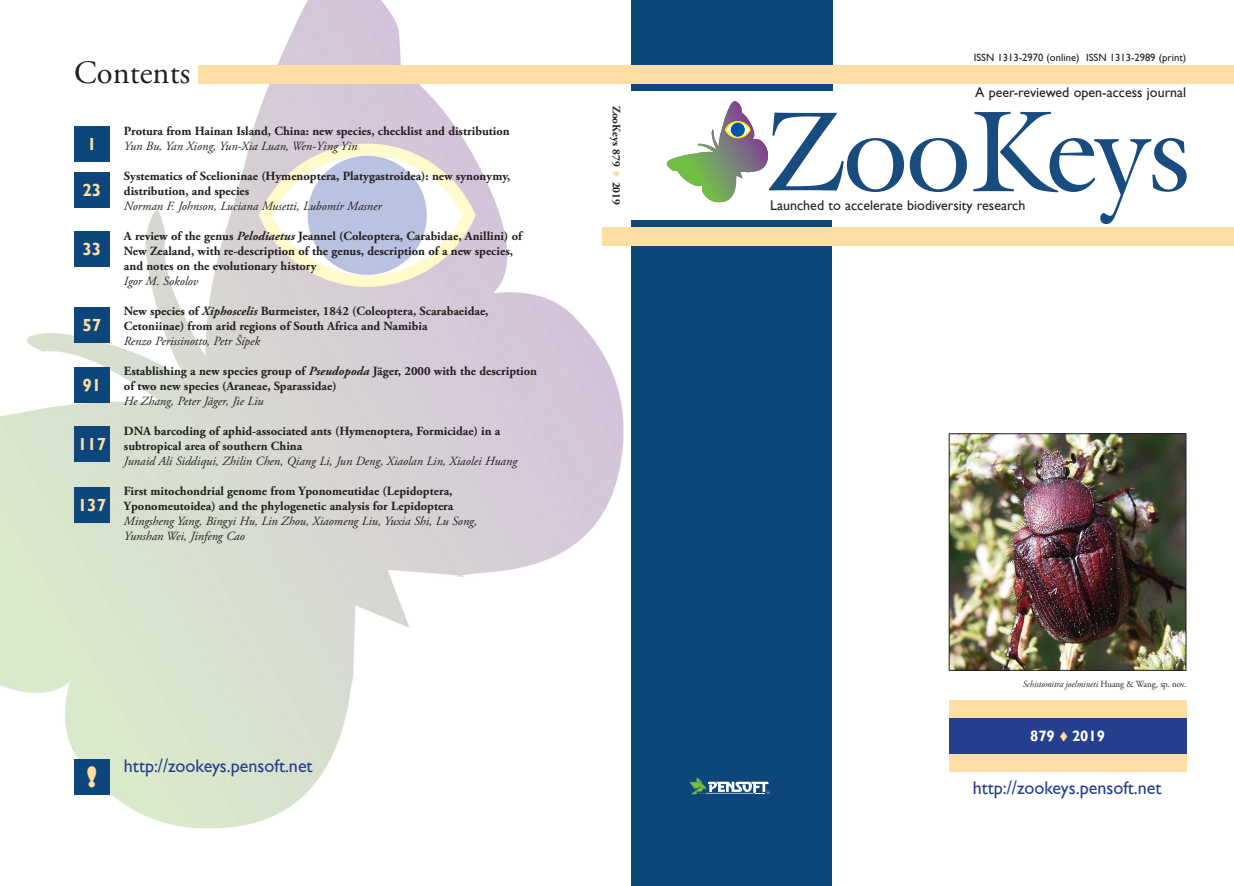
<style>
.page{position:relative;width:1234px;height:886px;background:#fff}
.page>*{position:absolute;margin:0;border:0;box-sizing:border-box;transform-origin:0 0}
.t1{font:32.5px "Adobe Garamond Pro";color:#231f20}
.t2{font:800 27.12px "Gill Sans";color:#ffdea4}
.t3{font:18.38px "Gill Sans";color:#253f8e}
.t4{font:700 17.5px "Gill Sans";color:#ffdea4}
.t5{font:700 15px "Gill Sans";color:#fff}
.t6{font:14px "Gill Sans";color:#231f20}
.TZAG{font:700 12.5px/15px "Adobe Garamond Pro";color:#231f20}
.TAUTHOR{font:italic 12.5px/15px "Adobe Garamond Pro";color:#231f20}
.t7{font:700 11.25px "Adobe Garamond Pro";color:#231f20}
.t8{font:10.62px "Gill Sans";color:#231f20}
.t9{font:italic 9.38px "Adobe Garamond Pro";color:#231f20;scale:.95 1}
.s1{font-style:italic}
.s2{color:#ffdea4}
.s3{font-style:normal}
</style>
<div class="page">
<img style="left:0;top:0;width:632px;height:829px">
<div style="left:631px;top:221px;width:201px;height:665px;background:#0d467b"></div>
<div style="left:631px;top:0;width:202px;height:91px;background:#0d467b"></div>
<svg style="left:689px;top:777px;width:80px;height:17px"></svg>
<div style="left:602px;top:228px;width:632px;height:18px;background:#ffdea4"></div>
<svg style="left:667px;top:101px;width:237px;height:102px"></svg>
<svg style="left:910px;top:138px;width:57px;height:54px"></svg>
<svg style="left:973px;top:112px;width:213px;height:112px"></svg>
<img style="left:951px;top:435px;width:233px;height:234px">
<div style="left:949px;top:433px;width:237px;height:238px;border:1px solid #231f20"></div>
<div style="left:74px;top:759px;width:36px;height:35px;background:#0d467b"></div>
<div style="left:74px;top:126px;width:36px;height:36px;background:#0d467b"></div>
<div style="left:74px;top:172px;width:36px;height:36px;background:#0d467b"></div>
<div style="left:74px;top:367px;width:36px;height:35px;background:#0d467b"></div>
<div style="left:74px;top:231px;width:36px;height:36px;background:#0d467b"></div>
<div style="left:74px;top:426px;width:36px;height:36px;background:#0d467b"></div>
<div style="left:74px;top:307px;width:36px;height:36px;background:#0d467b"></div>
<div style="left:74px;top:487px;width:36px;height:35px;background:#0d467b"></div>
<div style="left:949px;top:718px;width:237px;height:36px;background:#253f8e"></div>
<div style="left:949px;top:700px;width:237px;height:18px;background:#ffdea4"></div>
<div style="left:949px;top:753px;width:237px;height:18px;background:#ffdea4"></div>
<div style="left:198px;top:65px;width:1036px;height:19px;background:#ffdea4"></div>
<p class="t1" style="left:74px;top:53px;width:117px">Contents</p>
<p class="t4" style="left:87px;top:134px;width:11px">1</p>
<p class="t4" style="left:82px;top:180px;width:20px">23</p>
<p class="t4" style="left:82px;top:239px;width:20px">33</p>
<p class="t4" style="left:82px;top:315px;width:20px">57</p>
<p class="t4" style="left:82px;top:374px;width:20px">91</p>
<p class="t4" style="left:78px;top:434px;width:30px">117</p>
<p class="t4" style="left:78px;top:495px;width:30px">137</p>
<p class="TZAG" style="left:124px;top:124px;width:387px">Protura from Hainan Island, China: new species, checklist and distribution</p>
<p class="TAUTHOR" style="left:124px;top:139px;width:235px">Yun Bu, Yan Xiong, Yun-Xia Luan, Wen-Ying Yin</p>
<p class="TZAG" style="left:124px;top:169px;width:388px">Systematics of Scelioninae (Hymenoptera, Platygastroidea): new synonymy, distribution, and species</p>
<p class="TAUTHOR" style="left:124px;top:199px;width:259px">Norman F. Johnson, Luciana Musetti, Lubomír Masner</p>
<p class="TZAG" style="left:124px;top:229px;width:400px">A review of the genus <span class="s1">Pelodiaetus</span> Jeannel (Coleoptera, Carabidae, Anillini) of<br>New Zealand, with re-description of the genus, description of a new species, and notes on the evolutionary history</p>
<p class="TAUTHOR" style="left:124px;top:274px;width:76px">Igor M. Sokolov</p>
<p class="TZAG" style="left:124px;top:304px;width:366px">New species of <span class="s1">Xiphoscelis</span> Burmeister, 1842 (Coleoptera, Scarabaeidae,<br>Cetoniinae) from arid regions of South Africa and Namibia</p>
<p class="TAUTHOR" style="left:124px;top:334px;width:138px">Renzo Perissinotto, Petr Šípek</p>
<p class="TZAG" style="left:124px;top:364px;width:415px">Establishing a new species group of <span class="s1">Pseudopoda</span> Jäger, 2000 with the description of two new species (Araneae, Sparassidae)</p>
<p class="TAUTHOR" style="left:124px;top:394px;width:141px">He Zhang, Peter Jäger, Jie Liu</p>
<p class="TZAG" style="left:124px;top:424px;width:378px">DNA barcoding of aphid-associated ants (Hymenoptera, Formicidae) in a subtropical area of southern China</p>
<p class="TAUTHOR" style="left:124px;top:454px;width:395px">Junaid Ali Siddiqui, Zhilin Chen, Qiang Li, Jun Deng, Xiaolan Lin, Xiaolei Huang</p>
<p class="TZAG" style="left:124px;top:484px;width:331px">First mitochondrial genome from Yponomeutidae (Lepidoptera,<br>Yponomeutoidea) and the phylogenetic analysis for Lepidoptera</p>
<p class="TAUTHOR" style="left:124px;top:514px;width:355px">Mingsheng Yang, Bingyi Hu, Lin Zhou, Xiaomeng Liu, Yuxia Shi, Lu Song,<br>Yunshan Wei, Jinfeng Cao</p>
<p class="t7" style="left:623px;top:106px;width:101px;rotate:90deg">ZooKeys 879 <span class="s2">▼</span> 2019</p>
<p class="t2" style="left:87px;top:760px;width:12px">!</p>
<p class="t3" style="left:124px;top:755px;width:190px">http://zookeys.pensoft.net</p>
<p class="t8" style="left:974px;top:52px;width:214px">ISSN 1313-2970 (online) ISSN 1313-2989 (print)</p>
<p class="t6" style="left:975px;top:84px;width:213px">A peer-reviewed open-access journal</p>
<p class="t6" style="left:770px;top:197px;width:257px">Launched to accelerate biodiversity research</p>
<p class="t9" style="left:1023px;top:679px;width:174px">Schistomitra joelmineti <span class="s3">Huang &amp; Wang, sp. nov.</span></p>
<p class="t5" style="left:1030px;top:727px;width:77px">879 <span class="s2">▼</span> 2019</p>
<p class="t3" style="left:973px;top:777px;width:190px">http://zookeys.pensoft.net</p>
</div>
